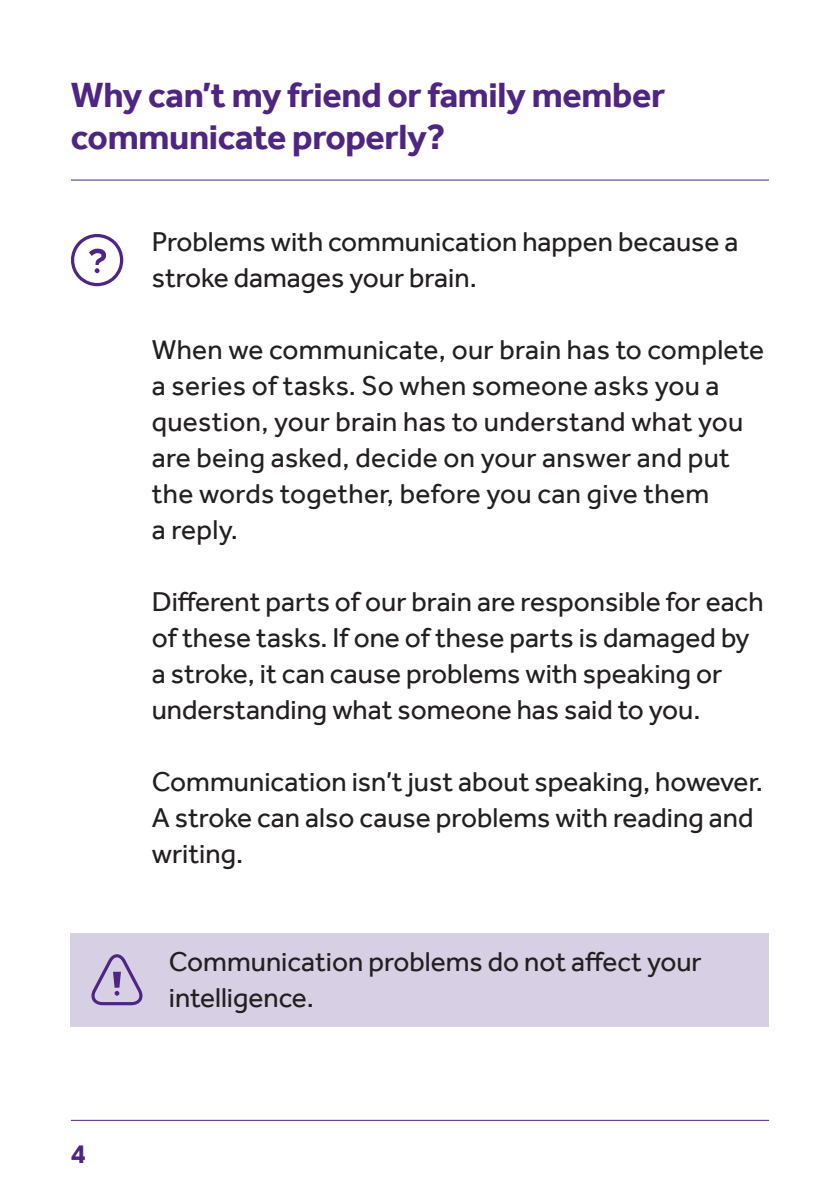
<style>
.page{position:relative;width:840px;height:1191px;background:#fff}
.page>*{position:absolute;margin:0;border:0;box-sizing:border-box;transform-origin:0 0}
.t1{font:700 36px/42px "Effra";letter-spacing:-.01em;color:#4e2582}
.t2{font:28px/36px "Effra";color:#231f20}
.t3{font:700 28px "Effra";color:#4e2582}
</style>
<div class="page">
<hr style="left:71px;top:180px;width:697px;height:1px;background:#4e2582">
<hr style="left:71px;top:1119px;width:697px;height:1px;background:#4e2582">
<div style="left:71px;top:933px;width:697px;height:93px;background:#d7d0e5"></div>
<svg style="left:71px;top:234px;width:52px;height:52px"></svg>
<svg style="left:91px;top:954px;width:52px;height:51px"></svg>
<p class="t1" style="left:71px;top:73px;width:595px">Why can’t my friend or family member communicate properly?</p>
<p class="t2" style="left:152px;top:223px;width:588px">Problems with communication happen because a stroke damages your brain.</p>
<p class="t2" style="left:152px;top:331px;width:613px">When we communicate, our brain has to complete a series of tasks. So when someone asks you a question, your brain has to understand what you are being asked, decide on your answer and put the words together, before you can give them<br>a reply.</p>
<p class="t2" style="left:152px;top:583px;width:613px">Different parts of our brain are responsible for each of these tasks. If one of these parts is damaged by a stroke, it can cause problems with speaking or understanding what someone has said to you.</p>
<p class="t2" style="left:152px;top:763px;width:612px">Communication isn’t just about speaking, however.<br>A stroke can also cause problems with reading and writing.</p>
<p class="t3" style="left:71px;top:1137px;width:17px">4</p>
<p class="t2" style="left:169px;top:943px;width:534px">Communication problems do not affect your intelligence.</p>
</div>
